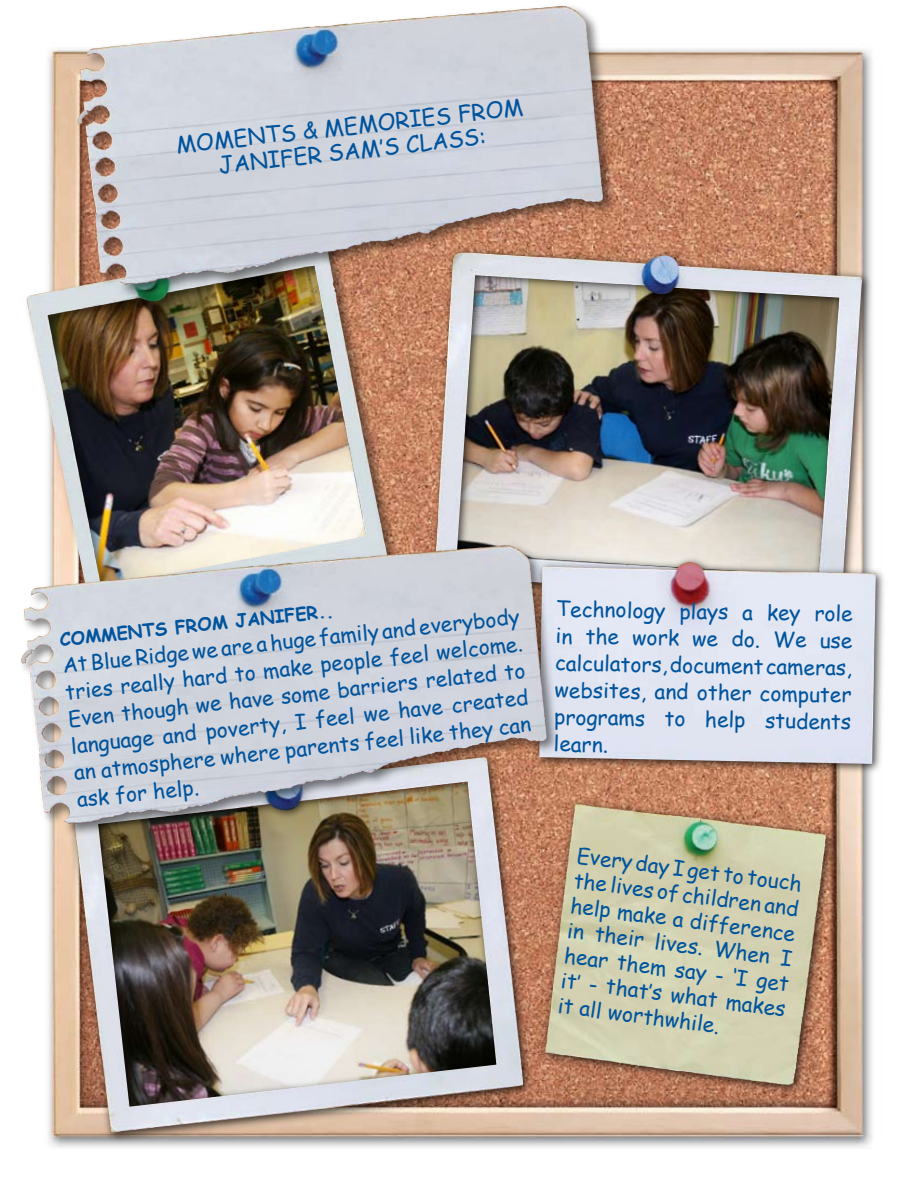
<style>
.page{position:relative;width:918px;height:1188px;background:#fff}
.page>*{position:absolute;margin:0;border:0;box-sizing:border-box;transform-origin:0 0}
.t1{font:22.5px/24.8px "Comic Sans MS";color:#00549d;text-align:center}
.t2{font:21px/25.2px "Comic Sans MS";color:#00549d;text-align:justify}
.t3{font:700 18px "Comic Sans MS";color:#00549d}
</style>
<div class="page">
<img style="left:48px;top:49px;width:825px;height:1099px">
<div style="left:66px;top:750px;width:469px;height:394px;background:#000;opacity:.75"></div>
<img style="left:71px;top:839px;width:454px;height:294px">
<div style="left:427px;top:245px;width:447px;height:368px;background:#000;opacity:.75"></div>
<img style="left:434px;top:251px;width:429px;height:303px">
<div style="left:23px;top:237px;width:388px;height:435px;background:#000;opacity:.5"></div>
<img style="left:26px;top:240px;width:371px;height:301px">
<div style="left:73px;top:2px;width:545px;height:298px;background:#000;opacity:.5"></div>
<img style="left:506px;top:10px;width:97px;height:201px">
<div style="left:532px;top:554px;width:356px;height:222px;background:#000;opacity:.75"></div>
<img style="left:562px;top:561px;width:314px;height:203px">
<div style="left:538px;top:797px;width:300px;height:300px;background:#000;opacity:.75"></div>
<img style="left:545px;top:804px;width:278px;height:281px">
<div style="left:17px;top:541px;width:545px;height:298px;background:#000;opacity:.5"></div>
<img style="left:450px;top:549px;width:97px;height:202px">
<p class="t1" style="left:175px;top:131px;width:350px;rotate:-6deg">MOMENTS &amp; MEMORIES FROM<br>JANIFER SAM’S CLASS:</p>
<p class="t3" style="left:58px;top:626px;width:277px;rotate:-6deg">COMMENTS FROM JANIFER..</p>
<p class="t2" style="left:61px;top:651px;width:461px;line-height:27.2px;rotate:-6deg">At Blue Ridge we are a huge family and everybody tries really hard to make people feel welcome.<br>Even though we have some barriers related to language and poverty, I feel we have created an atmosphere where parents feel like they can ask for help.</p>
<p class="t2" style="left:556px;top:595px;width:298px;line-height:27px;rotate:1deg">Technology plays a key role in the work we do. We use calculators, document cameras, websites, and other computer programs to help students learn.</p>
<p class="t2" style="left:578px;top:842px;width:229px;rotate:7deg">Every day I get to touch the lives of children and help make a difference in their lives. When I hear them say - ‘I get it’ - that’s what makes it all worthwhile.</p>
</div>
